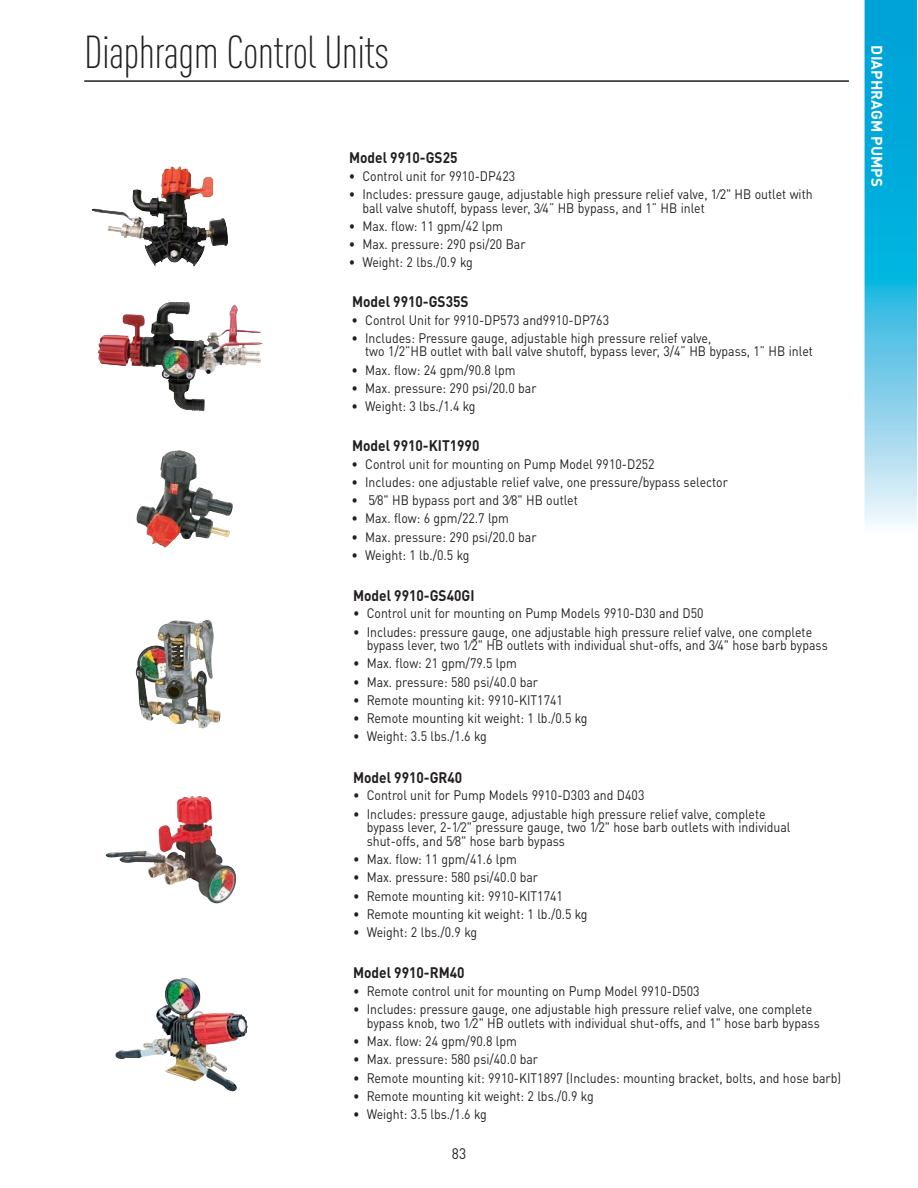
<style>
.page{position:relative;width:918px;height:1188px;background:#fff}
.page>*{position:absolute;margin:0;border:0;box-sizing:border-box;transform-origin:0 0}
.t1{font:300 condensed 45.45px "DIN Pro";letter-spacing:-.015em;color:#231f20}
.t2{font:700 15.15px "DIN Pro";color:#231f20;scale:.9 1}
.t3{font:700 15.15px "DIN Pro";letter-spacing:.01em;color:#fff}
.t4{font:15.15px "DIN Pro";color:#231f20;scale:.9 1}
.t5{font:13.65px/13.6px "DIN Pro";color:#231f20;scale:.9 1}
</style>
<div class="page">
<hr style="left:84px;top:80px;width:765px;height:2px;background:#231f20">
<img style="left:136px;top:450px;width:97px;height:98px">
<img style="left:98px;top:301px;width:158px;height:110px">
<img style="left:136px;top:620px;width:84px;height:109px">
<img style="left:106px;top:796px;width:85px;height:82px">
<img style="left:115px;top:978px;width:122px;height:113px">
<img style="left:91px;top:189px;width:103px;height:78px">
<svg style="left:865px;top:0;width:51px;height:524px;background:#3fbde2"></svg>
<h1 class="t1" style="left:84px;top:36px;width:306px">Diaphragm Control Units</h1>
<p class="t2" style="left:349px;top:153px;width:122px">Model 9910-GS25</p>
<p class="t5" style="left:349px;top:171px;width:187px">• Control unit for 9910-DP423</p>
<p class="t5" style="left:362px;top:189px;width:502px;text-indent:-14px">• Includes: pressure gauge, adjustable high pressure relief valve, 1⁄2" HB outlet with ball valve shutoff, bypass lever, 3⁄4” HB bypass, and 1” HB inlet</p>
<p class="t5" style="left:349px;top:221px;width:173px">• Max. flow: 11 gpm/42 lpm</p>
<p class="t5" style="left:349px;top:239px;width:198px">• Max. pressure: 290 psi/20 Bar</p>
<p class="t5" style="left:349px;top:257px;width:139px">• Weight: 2 lbs./0.9 kg</p>
<p class="t2" style="left:352px;top:296px;width:131px">Model 9910-GS35S</p>
<p class="t5" style="left:352px;top:314px;width:288px">• Control Unit for 9910-DP573 and9910-DP763</p>
<p class="t5" style="left:365px;top:333px;width:499px;text-indent:-14px">• Includes: Pressure gauge, adjustable high pressure relief valve,<br>two 1/2”HB outlet with ball valve shutoff, bypass lever, 3/4” HB bypass, 1” HB inlet</p>
<p class="t5" style="left:352px;top:365px;width:184px">• Max. flow: 24 gpm/90.8 lpm</p>
<p class="t5" style="left:352px;top:383px;width:207px">• Max. pressure: 290 psi/20.0 bar</p>
<p class="t5" style="left:352px;top:401px;width:139px">• Weight: 3 lbs./1.4 kg</p>
<p class="t2" style="left:352px;top:440px;width:143px">Model 9910-KIT1990</p>
<p class="t5" style="left:352px;top:459px;width:338px">• Control unit for mounting on Pump Model 9910-D252</p>
<p class="t5" style="left:352px;top:477px;width:420px">• Includes: one adjustable relief valve, one pressure/bypass selector</p>
<p class="t5" style="left:352px;top:495px;width:253px">• 5⁄8" HB bypass port and 3⁄8" HB outlet</p>
<p class="t5" style="left:352px;top:513px;width:177px">• Max. flow: 6 gpm/22.7 lpm</p>
<p class="t5" style="left:352px;top:531px;width:207px">• Max. pressure: 290 psi/20.0 bar</p>
<p class="t5" style="left:352px;top:550px;width:133px">• Weight: 1 lb./0.5 kg</p>
<p class="t2" style="left:353px;top:590px;width:137px">Model 9910-GS40GI</p>
<p class="t5" style="left:353px;top:608px;width:391px">• Control unit for mounting on Pump Models 9910-D30 and D50</p>
<p class="t5" style="left:367px;top:626px;width:514px;text-indent:-14px">• Includes: pressure gauge, one adjustable high pressure relief valve, one complete bypass lever, two 1⁄2" HB outlets with individual shut-offs, and 3⁄4" hose barb bypass</p>
<p class="t5" style="left:353px;top:658px;width:184px">• Max. flow: 21 gpm/79.5 lpm</p>
<p class="t5" style="left:353px;top:677px;width:207px">• Max. pressure: 580 psi/40.0 bar</p>
<p class="t5" style="left:353px;top:695px;width:235px">• Remote mounting kit: 9910-KIT1741</p>
<p class="t5" style="left:353px;top:713px;width:262px">• Remote mounting kit weight: 1 lb./0.5 kg</p>
<p class="t5" style="left:353px;top:731px;width:150px">• Weight: 3.5 lbs./1.6 kg</p>
<p class="t2" style="left:353px;top:772px;width:123px">Model 9910-GR40</p>
<p class="t5" style="left:353px;top:790px;width:325px">• Control unit for Pump Models 9910-D303 and D403</p>
<p class="t5" style="left:367px;top:809px;width:473px;text-indent:-14px">• Includes: pressure gauge, adjustable high pressure relief valve, complete bypass lever, 2-1⁄2" pressure gauge, two 1⁄2" hose barb outlets with individual shut-offs, and 5⁄8" hose barb bypass</p>
<p class="t5" style="left:353px;top:854px;width:184px">• Max. flow: 11 gpm/41.6 lpm</p>
<p class="t5" style="left:353px;top:872px;width:207px">• Max. pressure: 580 psi/40.0 bar</p>
<p class="t5" style="left:353px;top:890px;width:235px">• Remote mounting kit: 9910-KIT1741</p>
<p class="t5" style="left:353px;top:909px;width:262px">• Remote mounting kit weight: 1 lb./0.5 kg</p>
<p class="t5" style="left:353px;top:927px;width:139px">• Weight: 2 lbs./0.9 kg</p>
<p class="t2" style="left:353px;top:967px;width:125px">Model 9910-RM40</p>
<p class="t5" style="left:353px;top:986px;width:387px">• Remote control unit for mounting on Pump Model 9910-D503</p>
<p class="t5" style="left:367px;top:1004px;width:505px;text-indent:-14px">• Includes: pressure gauge, one adjustable high pressure relief valve, one complete bypass knob, two 1⁄2" HB outlets with individual shut-offs, and 1" hose barb bypass</p>
<p class="t5" style="left:353px;top:1036px;width:184px">• Max. flow: 24 gpm/90.8 lpm</p>
<p class="t5" style="left:353px;top:1054px;width:207px">• Max. pressure: 580 psi/40.0 bar</p>
<p class="t5" style="left:353px;top:1072px;width:544px">• Remote mounting kit: 9910-KIT1897 (Includes: mounting bracket, bolts, and hose barb)</p>
<p class="t5" style="left:353px;top:1091px;width:269px">• Remote mounting kit weight: 2 lbs./0.9 kg</p>
<p class="t5" style="left:353px;top:1109px;width:150px">• Weight: 3.5 lbs./1.6 kg</p>
<p class="t4" style="left:452px;top:1148px;width:17px">83</p>
<p class="t3" style="left:882px;top:45px;width:143px;rotate:90deg">DIAPHRAGM PUMPS</p>
</div>
